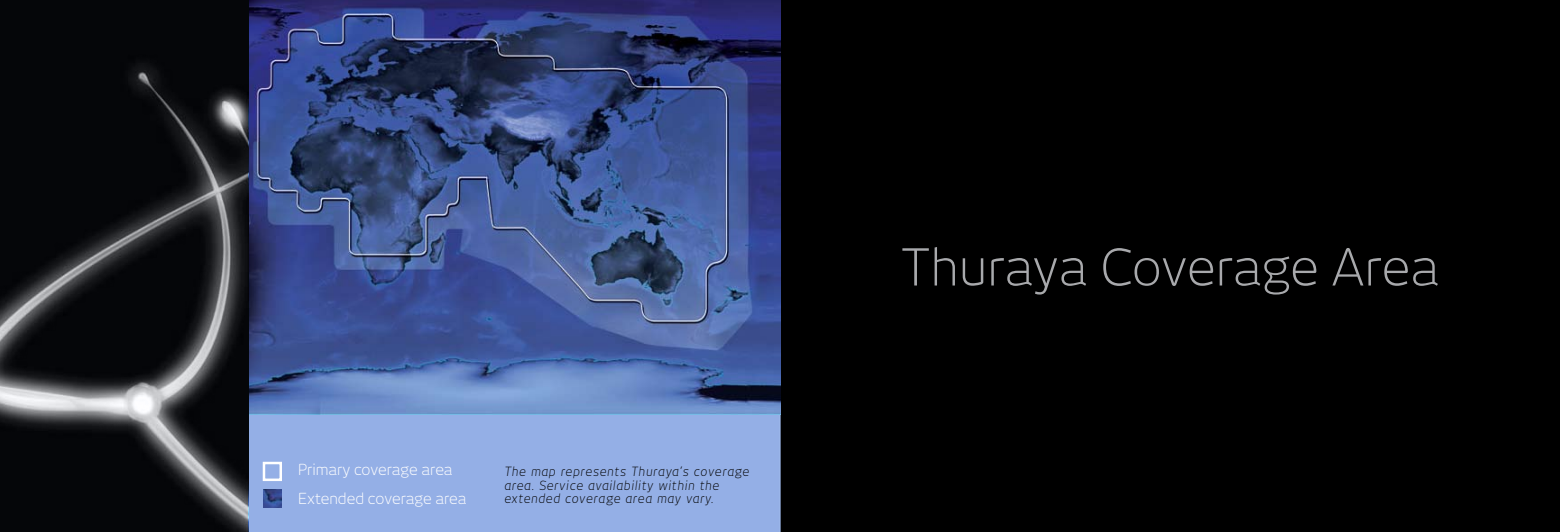
<style>
.page{position:relative;width:1560px;height:532px;background:#fff}
.page>*{position:absolute;margin:0;border:0;box-sizing:border-box;transform-origin:0 0}
.t1{font:300 50px "New June";color:#a8a9ac}
.t2{font:300 15px/29.2px "New June";color:#fff}
.t3{font:italic 300 12.5px/13.8px "New June";letter-spacing:.05em;color:#000}
</style>
<div class="page">
<div style="left:780px;top:0;width:779px;height:531px;background:#000"></div>
<div style="left:248px;top:415px;width:532px;height:116px;background:#94afe6"></div>
<div style="left:263px;top:461px;width:19px;height:20px;border:2px solid #fff"></div>
<img style="left:248px;top:0;width:532px;height:415px">
<svg style="left:0;top:0;width:248px;height:531px;background:#1d1e21"></svg>
<img style="left:263px;top:489px;width:18px;height:18px">
<p class="t2" style="left:298px;top:454px;width:170px">Primary coverage area<br>Extended coverage area</p>
<p class="t3" style="left:504px;top:464px;width:246px">The map represents Thuraya’s coverage area. Service availability within the extended coverage area may vary.</p>
<h1 class="t1" style="left:900px;top:238px;width:540px">Thuraya Coverage Area</h1>
</div>
